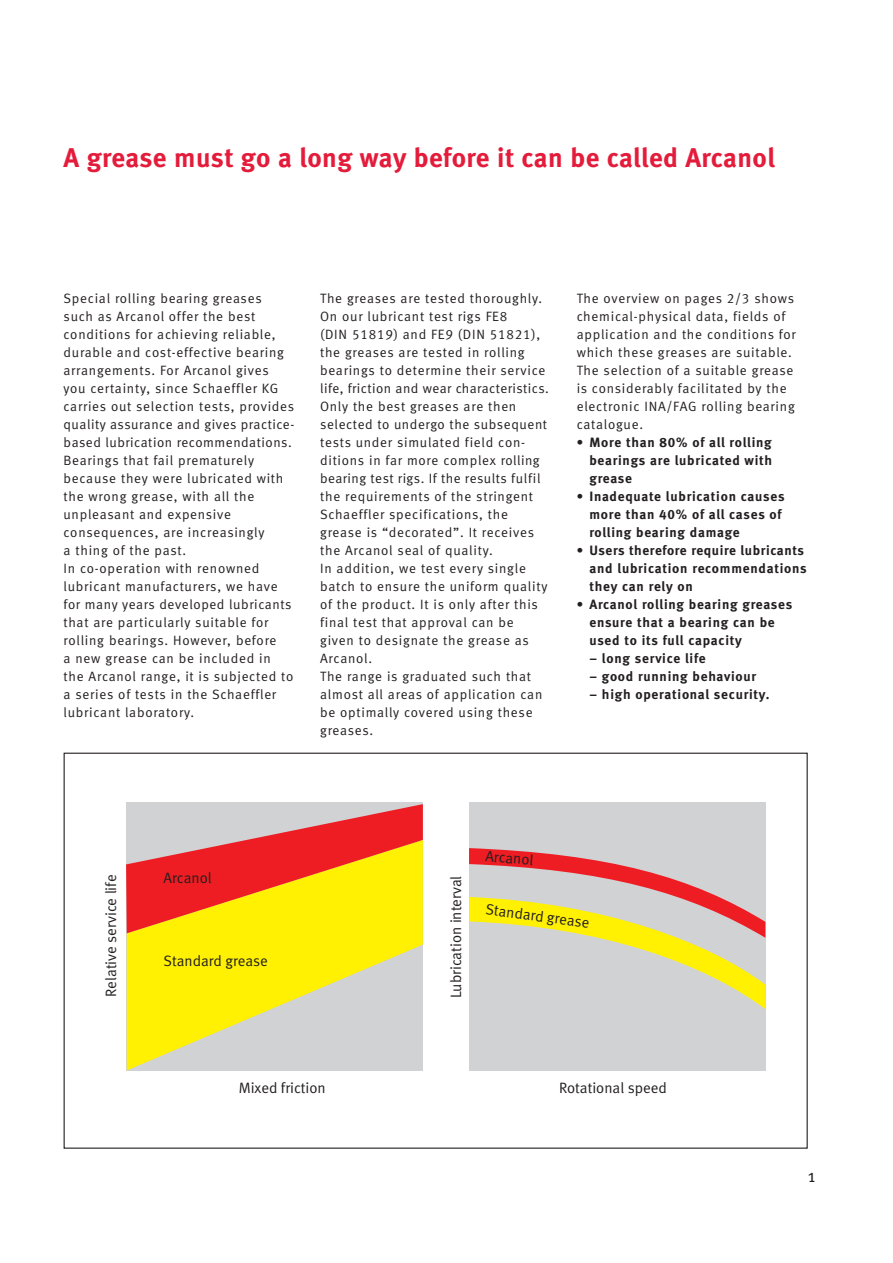
<style>
.page{position:relative;width:893px;height:1263px;background:#fff}
.page>*{position:absolute;margin:0;border:0;box-sizing:border-box;transform-origin:0 0}
.t1{font:27px "Meta Bold LF";letter-spacing:.015em;color:#e41c3b}
.t2{font:18px "Meta Normal";color:#231f20}
.t3{font:15px "Meta Normal";color:#231f20}
.t4{font:13.5px/18px "Meta Normal LF";letter-spacing:.055em;color:#231f20}
.t5{font:13.5px/18px "Meta Bold LF";letter-spacing:.055em;color:#231f20}
</style>
<div class="page">
<svg style="left:127px;top:933px;width:296px;height:137px;fill:#fff101"></svg>
<svg style="left:126px;top:804px;width:297px;height:129px"></svg>
<div style="left:469px;top:802px;width:296px;height:268px;background:#d1d2d4"></div>
<svg style="left:469px;top:848px;width:296px;height:161px"></svg>
<p class="t1" style="left:64px;top:147px;width:713px">A grease must go a long way before it can be called Arcanol</p>
<p class="t4" style="left:64px;top:290px;width:232px">Special rolling bearing greases such as Arcanol offer the best conditions for achieving reliable, durable and cost-effective bearing arrangements. For Arcanol gives you certainty, since Schaeffler KG carries out selection tests, provides quality assurance and gives practice&shy;based lubrication recommendations.<br>Bearings that fail prematurely because they were lubricated with the wrong grease, with all the unpleasant and expensive consequences, are increasingly<br>a thing of the past.<br>In co-operation with renowned lubricant manufacturers, we have for many years developed lubricants that are particularly suitable for rolling bearings. However, before<br>a new grease can be included in the Arcanol range, it is subjected to a series of tests in the Schaeffler lubricant laboratory.</p>
<p class="t4" style="left:320px;top:290px;width:230px">The greases are tested thoroughly.<br>On our lubricant test rigs FE8<br>(DIN 51819) and FE9 (DIN 51821), the greases are tested in rolling bearings to determine their service life, friction and wear characteristics.<br>Only the best greases are then selected to undergo the subsequent tests under simulated field con&shy;ditions in far more complex rolling bearing test rigs. If the results fulfil the requirements of the stringent<br>Schaeffler specifications, the grease is “decorated”. It receives the Arcanol seal of quality.<br>In addition, we test every single batch to ensure the uniform quality of the product. It is only after this final test that approval can be given to designate the grease as<br>Arcanol.<br>The range is graduated such that almost all areas of application can be optimally covered using these greases.</p>
<p class="t4" style="left:577px;top:290px;width:221px">The overview on pages 2/3 shows chemical-physical data, fields of application and the conditions for which these greases are suitable.<br>The selection of a suitable grease is considerably facilitated by the electronic INA/FAG rolling bearing catalogue.</p>
<p class="t5" style="left:589px;top:434px;width:184px;text-align:justify;text-indent:-13px">• More than 80% of all rolling bearings are lubricated with grease</p>
<p class="t5" style="left:589px;top:488px;width:197px;text-indent:-13px">• Inadequate lubrication causes more than 40% of all cases of rolling bearing damage</p>
<p class="t5" style="left:589px;top:542px;width:219px;text-indent:-13px">• Users therefore require lubricants and lubrication recommendations they can rely on</p>
<p class="t5" style="left:589px;top:596px;width:204px;text-indent:-13px">• Arcanol rolling bearing greases ensure that a bearing can be used to its full capacity</p>
<p class="t5" style="left:589px;top:650px;width:118px">– long service life</p>
<p class="t5" style="left:589px;top:668px;width:168px">– good running behaviour</p>
<p class="t5" style="left:589px;top:686px;width:182px">– high operational security.</p>
<p class="t3" style="left:164px;top:872px;width:50px">Arcanol</p>
<p class="t3" style="left:105px;top:997px;width:124px;rotate:-90deg">Relative service life</p>
<p class="t3" style="left:450px;top:998px;width:124px;rotate:-90deg">Lubrication interval</p>
<p class="t3" style="left:164px;top:955px;width:106px">Standard grease</p>
<p class="t3" style="left:486px;top:850px;width:50px;rotate:5deg">Arcanol</p>
<p class="t3" style="left:486px;top:904px;width:106px;rotate:7deg">Standard grease</p>
<p class="t3" style="left:239px;top:1082px;width:88px">Mixed friction</p>
<p class="t3" style="left:559px;top:1082px;width:109px">Rotational speed</p>
<p class="t2" style="left:808px;top:1169px;width:9px">1</p>
</div>
